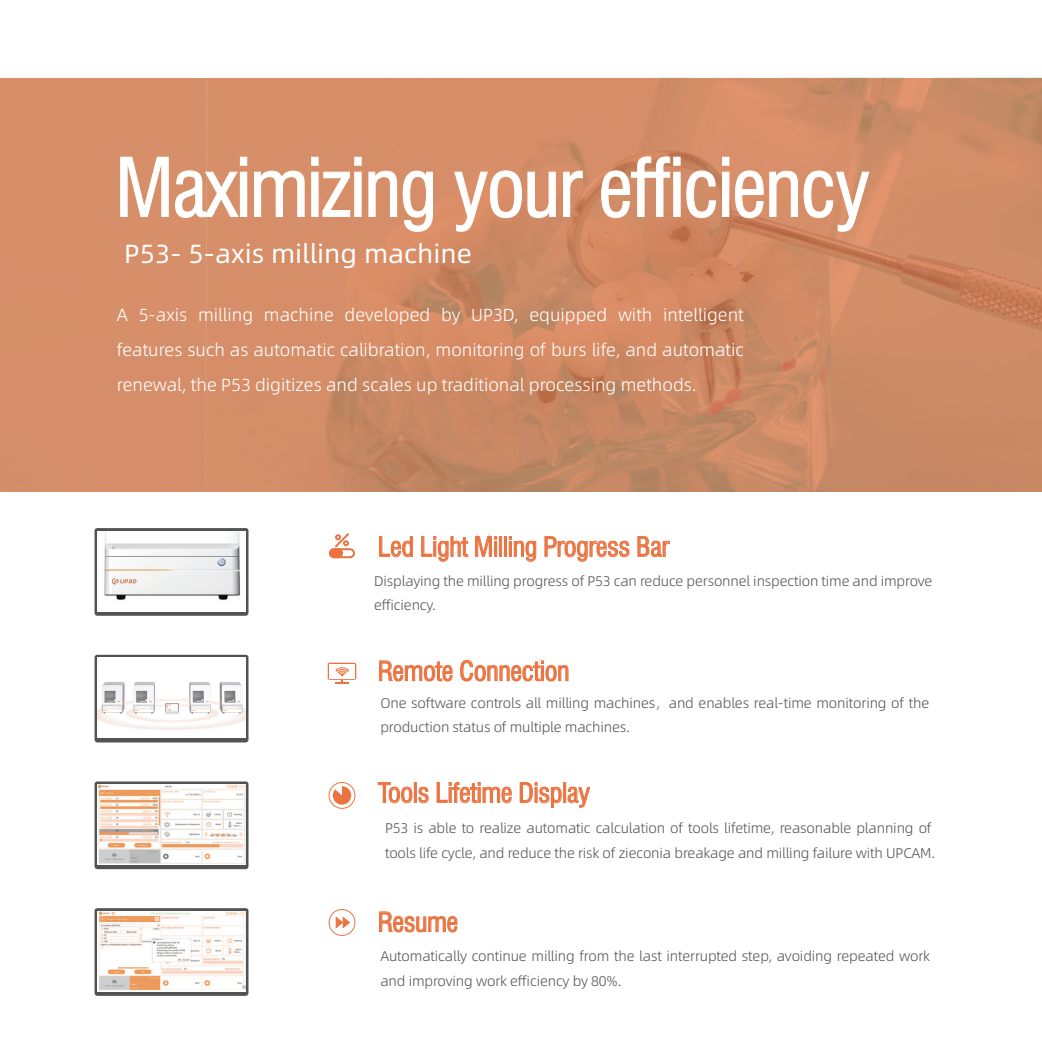
<style>
.page{position:relative;width:1042px;height:1042px;background:#fff}
.page>*{position:absolute;margin:0;border:0;box-sizing:border-box;transform-origin:0 0}
.t1{font:condensed 78.75px "Swiss 721 BT";letter-spacing:-.02em;color:#fff}
.t2{font:condensed 26.25px "Swiss 721 BT";letter-spacing:-.01em;color:#eb7340}
.t3{font:26.25px "Alibaba Pu Hui Ti 2 55 Regular";color:#fff}
.t4{font:17.5px/35px "Alibaba Pu Hui Ti 2 45 Light";color:#fff;text-align:justify}
.t5{font:14px/24.5px "Alibaba Pu Hui Ti 2 45 Light";letter-spacing:-.01em;color:#57585a}
</style>
<div class="page">
<img style="left:0;top:78px;width:1042px;height:414px">
<svg style="left:120px;top:156px;width:49px;height:61px;background:#dda182"></svg>
<svg style="left:175px;top:157px;width:72px;height:61px;background:#db9d7c"></svg>
<svg style="left:254px;top:171px;width:51px;height:46px;background:#db9f7e"></svg>
<svg style="left:311px;top:157px;width:51px;height:60px;background:#db9e7e"></svg>
<svg style="left:368px;top:171px;width:29px;height:46px"></svg>
<svg style="left:403px;top:171px;width:30px;height:61px;background:#dea081"></svg>
<svg style="left:454px;top:170px;width:102px;height:62px;background:#da9876"></svg>
<svg style="left:563px;top:171px;width:20px;height:46px"></svg>
<svg style="left:601px;top:156px;width:79px;height:62px;background:#d59878"></svg>
<svg style="left:686px;top:170px;width:30px;height:48px"></svg>
<svg style="left:722px;top:157px;width:7px;height:60px"></svg>
<svg style="left:735px;top:170px;width:134px;height:62px;background:#d99978"></svg>
<div style="left:329px;top:909px;width:26px;height:27px;border:1px solid #eb7340;border-radius:50%"></div>
<svg style="left:335px;top:917px;width:15px;height:11px"></svg>
<div style="left:329px;top:782px;width:26px;height:27px;border:1px solid #eb7340;border-radius:50%"></div>
<svg style="left:332px;top:786px;width:19px;height:19px"></svg>
<svg style="left:335px;top:667px;width:14px;height:17px"></svg>
<div style="left:95px;top:655px;width:153px;height:87px;background:#515354;border-radius:3px"></div>
<div style="left:97px;top:657px;width:149px;height:81px;background:#fff"></div>
<img style="left:98px;top:682px;width:147px;height:48px">
<div style="left:95px;top:528px;width:153px;height:88px;background:#515354;border-radius:3px"></div>
<div style="left:97px;top:531px;width:149px;height:80px;background:#fff"></div>
<img style="left:104px;top:531px;width:137px;height:69px">
<svg style="left:329px;top:533px;width:26px;height:25px"></svg>
<svg style="left:379px;top:536px;width:34px;height:21px"></svg>
<svg style="left:421px;top:536px;width:47px;height:26px"></svg>
<svg style="left:475px;top:534px;width:22px;height:23px"></svg>
<div style="left:494px;top:541px;width:3px;height:16px;border:1px solid #eb7340"></div>
<div style="left:499px;top:536px;width:3px;height:21px;border:1px solid #eb7340"></div>
<div style="left:504px;top:536px;width:3px;height:21px;border:1px solid #eb7340"></div>
<svg style="left:509px;top:536px;width:27px;height:26px"></svg>
<svg style="left:544px;top:536px;width:86px;height:26px"></svg>
<svg style="left:637px;top:536px;width:33px;height:21px"></svg>
<svg style="left:379px;top:660px;width:74px;height:22px"></svg>
<svg style="left:460px;top:660px;width:108px;height:22px"></svg>
<svg style="left:378px;top:782px;width:34px;height:21px"></svg>
<div style="left:414px;top:782px;width:3px;height:21px;border:1px solid #eb7340"></div>
<svg style="left:418px;top:786px;width:11px;height:17px"></svg>
<svg style="left:436px;top:782px;width:76px;height:21px"></svg>
<svg style="left:519px;top:782px;width:71px;height:26px"></svg>
<svg style="left:379px;top:911px;width:79px;height:22px"></svg>
<svg style="left:95px;top:781px;width:153px;height:88px;fill:#515354"></svg>
<img style="left:98px;top:784px;width:147px;height:80px">
<svg style="left:95px;top:908px;width:153px;height:88px;background:#747576"></svg>
<img style="left:98px;top:911px;width:147px;height:80px">
<h1 class="t1" style="left:115px;top:141px;width:756px">Maximizing your efficiency</h1>
<h2 class="t3" style="left:124px;top:234px;width:349px">P53- 5-axis milling machine</h2>
<p class="t4" style="left:117px;top:296px;width:628px">A 5-axis milling machine developed by UP3D, equipped with intelligent features such as automatic calibration, monitoring of burs life, and automatic renewal, the P53 digitizes and scales up traditional processing methods.</p>
<h2 class="t2" style="left:378px;top:531px;width:293px">Led Light Milling Progress Bar</h2>
<p class="t5" style="left:374px;top:567px;width:560px">Displaying the milling progress of P53 can reduce personnel inspection time and improve efficiency.</p>
<h2 class="t2" style="left:378px;top:655px;width:193px">Remote Connection</h2>
<p class="t5" style="left:380px;top:690px;width:550px">One software controls all milling machines，and enables real-time monitoring of the production status of multiple machines.</p>
<h2 class="t2" style="left:378px;top:777px;width:214px">Tools Lifetime Display</h2>
<p class="t5" style="left:385px;top:815px;width:552px">P53 is able to realize automatic calculation of tools lifetime, reasonable planning of tools life cycle, and reduce the risk of zieconia breakage and milling failure with UPCAM.</p>
<h2 class="t2" style="left:378px;top:906px;width:82px">Resume</h2>
<p class="t5" style="left:380px;top:943px;width:551px">Automatically continue milling from the last interrupted step, avoiding repeated work and improving work efficiency by 80%.</p>
</div>
